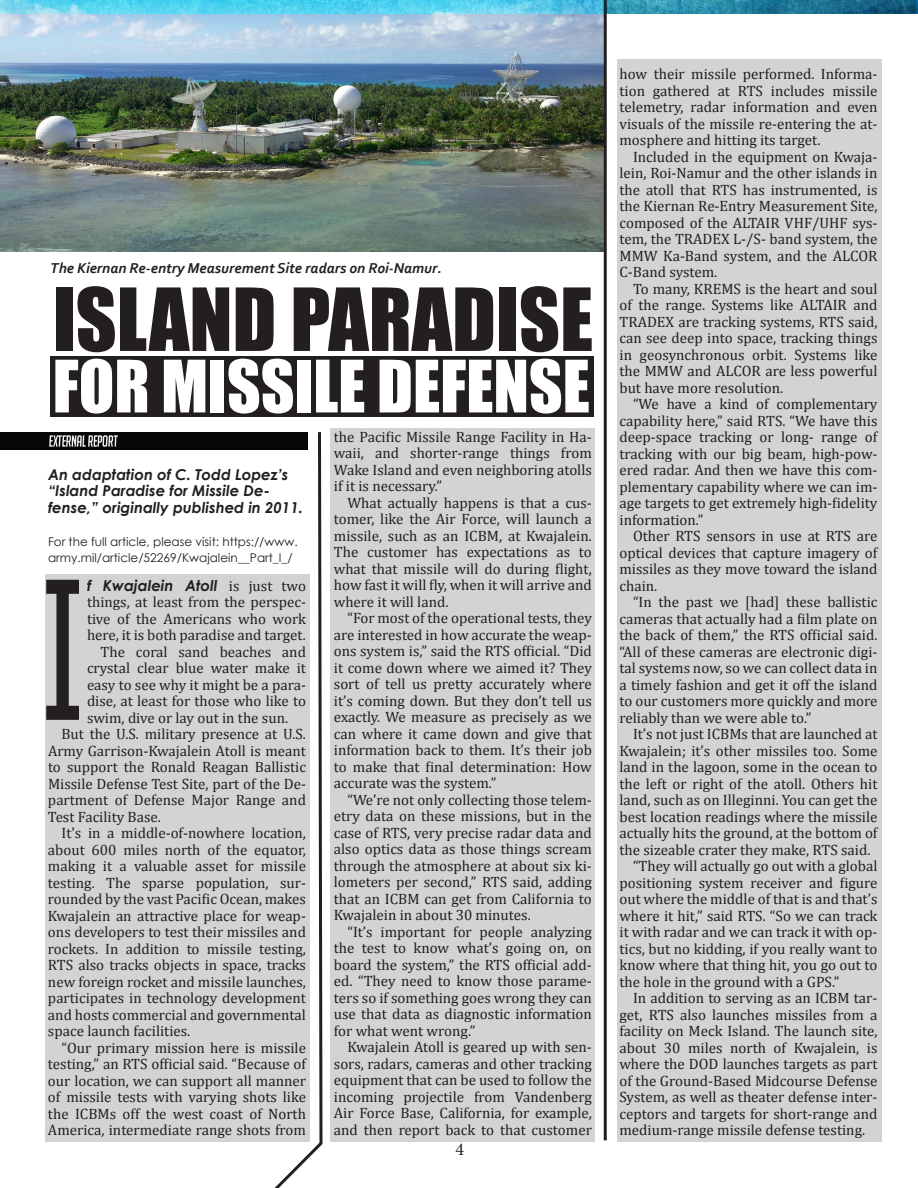
<style>
.page{position:relative;width:918px;height:1188px;background:#fff}
.page>*{position:absolute;margin:0;border:0;box-sizing:border-box;transform-origin:0 0}
.t1{font:200.1px "Gadugi";color:#231f20;scale:.75 1}
.t2{font:80.4px "Impact";color:#231f20}
.t3{font:66.75px "Impact";color:#fff}
.t4{font:18px "Minion Pro";color:#231f20}
.t5{font:15px/16.5px "Cambria Math";color:#231f20;text-align:justify}
.t6{font:italic 700 15px/16.5px "Century Gothic";color:#231f20}
.t7{font:italic 700 15px "Corbel";color:#231f20}
.t8{font:12px/16.5px "Century Gothic";color:#231f20}
.s1{font-family:"Cambria Math";font-weight:400;font-style:normal}
</style>
<div class="page">
<div style="left:617px;top:60px;width:264px;height:1082px;background:#d3d3d3"></div>
<div style="left:331px;top:429px;width:264px;height:713px;background:#d3d3d3"></div>
<div style="left:45px;top:575px;width:265px;height:567px;background:#d3d3d3"></div>
<div style="left:50px;top:356px;width:544px;height:60px;background:#231f20"></div>
<img style="left:0;top:13px;width:604px;height:238px">
<img style="left:0;top:432px;width:255px;height:17px">
<svg style="left:255px;top:432px;width:68px;height:756px"></svg>
<hr style="left:604px;top:0;width:3px;height:1140px;background:#231f20">
<img style="left:0;top:0;width:917px;height:13px">
<svg style="left:917px;top:0;width:1px;height:13px"></svg>
<p class="t7" style="left:50px;top:258px;width:393px">The Kiernan Re-entry Measurement Site radars on Roi-Namur.</p>
<h2 class="t2" style="left:53px;top:257px;width:542px">ISLAND PARADISE</h2>
<h3 class="t3" style="left:53px;top:334px;width:539px">FOR MISSILE DEFENSE</h3>
<p class="t6" style="left:48px;top:465px;width:256px">An adaptation of C. Todd Lopez’s “Island Paradise for Missile De&shy;fense,” originally published in 2011.</p>
<p class="t8" style="left:48px;top:533px;width:251px">For the full article, please visit: https://www. army.mil/article/52269/Kwajalein__Part_I_/</p>
<p class="t6" style="left:87px;top:576px;width:221px">f Kwajalein Atoll <span class="s1">is just two</span></p>
<p class="t5" style="left:87px;top:594px;width:220px">things, at least from the perspec-</p>
<p class="t5" style="left:87px;top:610px;width:221px">tive of the Americans who work</p>
<p class="t5" style="left:87px;top:627px;width:220px">here, it is both paradise and target.</p>
<p class="t5" style="left:100px;top:643px;width:207px">The coral sand beaches and</p>
<p class="t5" style="left:87px;top:660px;width:220px">crystal clear blue water make it</p>
<p class="t5" style="left:87px;top:676px;width:221px">easy to see why it might be a para-</p>
<p class="t5" style="left:87px;top:693px;width:221px">dise, at least for those who like to</p>
<p class="t5" style="left:87px;top:709px;width:203px">swim, dive or lay out in the sun.</p>
<p class="t5" style="left:62px;top:726px;width:246px">But the U.S. military presence at U.S.</p>
<p class="t5" style="left:48px;top:742px;width:259px">Army Garrison-Kwajalein Atoll is meant</p>
<p class="t5" style="left:48px;top:759px;width:259px">to support the Ronald Reagan Ballistic</p>
<p class="t5" style="left:48px;top:775px;width:259px">Missile Defense Test Site, part of the De-</p>
<p class="t5" style="left:48px;top:792px;width:259px">partment of Defense Major Range and</p>
<p class="t5" style="left:48px;top:808px;width:114px">Test Facility Base.</p>
<p class="t5" style="left:61px;top:825px;width:246px">It's in a middle-of-nowhere location,</p>
<p class="t5" style="left:48px;top:841px;width:259px">about 600 miles north of the equator,</p>
<p class="t5" style="left:48px;top:858px;width:260px">making it a valuable asset for missile</p>
<p class="t5" style="left:48px;top:874px;width:260px">testing. The sparse population, sur-</p>
<p class="t5" style="left:48px;top:891px;width:260px">rounded by the vast Pacific Ocean, makes</p>
<p class="t5" style="left:48px;top:907px;width:259px">Kwajalein an attractive place for weap-</p>
<p class="t5" style="left:48px;top:924px;width:260px">ons developers to test their missiles and</p>
<p class="t5" style="left:48px;top:940px;width:259px">rockets. In addition to missile testing,</p>
<p class="t5" style="left:48px;top:957px;width:260px">RTS also tracks objects in space, tracks</p>
<p class="t5" style="left:48px;top:973px;width:259px">new foreign rocket and missile launches,</p>
<p class="t5" style="left:48px;top:990px;width:259px">participates in technology development</p>
<p class="t5" style="left:48px;top:1006px;width:259px">and hosts commercial and governmental</p>
<p class="t5" style="left:48px;top:1023px;width:144px">space launch facilities.</p>
<p class="t5" style="left:61px;top:1039px;width:246px">“Our primary mission here is missile</p>
<p class="t5" style="left:48px;top:1056px;width:260px">testing,” an RTS official said. “Because of</p>
<p class="t5" style="left:48px;top:1072px;width:259px">our location, we can support all manner</p>
<p class="t5" style="left:48px;top:1089px;width:260px">of missile tests with varying shots like</p>
<p class="t5" style="left:48px;top:1105px;width:259px">the ICBMs off the west coast of North</p>
<p class="t5" style="left:48px;top:1122px;width:260px">America, intermediate range shots from</p>
<h1 class="t1" style="left:43px;top:529px;width:55px">I</h1>
<p class="t5" style="left:334px;top:428px;width:260px">the Pacific Missile Range Facility in Ha&shy;waii, and shorter-range things from Wake Island and even neighboring atolls if it is necessary.”</p>
<p class="t5" style="left:334px;top:494px;width:260px;text-indent:14px">What actually happens is that a cus&shy;tomer, like the Air Force, will launch a missile, such as an ICBM, at Kwajalein.<br>The customer has expectations as to what that missile will do during flight, how fast it will fly, when it will arrive and where it will land.</p>
<p class="t5" style="left:334px;top:610px;width:260px;text-indent:14px">“For most of the operational tests, they are interested in how accurate the weap&shy;ons system is,” said the RTS official. “Did it come down where we aimed it? They sort of tell us pretty accurately where it’s coming down. But they don’t tell us exactly. We measure as precisely as we can where it came down and give that information back to them. It’s their job to make that final determination: How accurate was the system.”</p>
<p class="t5" style="left:334px;top:791px;width:260px;text-indent:14px">“We’re not only collecting those telem&shy;etry data on these missions, but in the case of RTS, very precise radar data and also optics data as those things scream through the atmosphere at about six ki&shy;lometers per second,” RTS said, adding that an ICBM can get from California to Kwajalein in about 30 minutes.</p>
<p class="t5" style="left:334px;top:923px;width:260px;text-indent:14px">“It’s important for people analyzing the test to know what’s going on, on board the system,” the RTS official add&shy;ed. “They need to know those parame&shy;ters so if something goes wrong they can use that data as diagnostic information for what went wrong.”</p>
<p class="t5" style="left:334px;top:1039px;width:260px;text-indent:14px">Kwajalein Atoll is geared up with sen&shy;sors, radars, cameras and other tracking equipment that can be used to follow the incoming projectile from Vandenberg Air Force Base, California, for example, and then report back to that customer</p>
<p class="t4" style="left:456px;top:1137px;width:10px">4</p>
<p class="t5" style="left:620px;top:66px;width:260px">how their missile performed. Informa&shy;tion gathered at RTS includes missile telemetry, radar information and even visuals of the missile re-entering the at&shy;mosphere and hitting its target.</p>
<p class="t5" style="left:620px;top:148px;width:260px;text-indent:14px">Included in the equipment on Kwaja&shy;lein, Roi-Namur and the other islands in the atoll that RTS has instrumented, is the Kiernan Re-Entry Measurement Site, composed of the ALTAIR VHF/UHF sys&shy;tem, the TRADEX L-/S- band system, the MMW Ka-Band system, and the ALCOR C-Band system.</p>
<p class="t5" style="left:620px;top:280px;width:260px;text-indent:14px">To many, KREMS is the heart and soul of the range. Systems like ALTAIR and TRADEX are tracking systems, RTS said, can see deep into space, tracking things in geosynchronous orbit. Systems like the MMW and ALCOR are less powerful but have more resolution.</p>
<p class="t5" style="left:620px;top:396px;width:260px;text-indent:14px">“We have a kind of complementary capability here,” said RTS. “We have this deep-space tracking or long- range of tracking with our big beam, high-pow&shy;ered radar. And then we have this com&shy;plementary capability where we can im&shy;age targets to get extremely high-fidelity information.”</p>
<p class="t5" style="left:620px;top:528px;width:260px;text-indent:14px">Other RTS sensors in use at RTS are optical devices that capture imagery of missiles as they move toward the island chain.</p>
<p class="t5" style="left:620px;top:594px;width:260px;text-indent:14px">“In the past we [had] these ballistic cameras that actually had a film plate on the back of them,” the RTS official said. “All of these cameras are electronic digi&shy;tal systems now, so we can collect data in a timely fashion and get it off the island to our customers more quickly and more reliably than we were able to.”</p>
<p class="t5" style="left:633px;top:726px;width:246px">It’s not just ICBMs that are launched at</p>
<p class="t5" style="left:620px;top:742px;width:260px">Kwajalein; it’s other missiles too. Some</p>
<p class="t5" style="left:620px;top:759px;width:260px">land in the lagoon, some in the ocean to</p>
<p class="t5" style="left:620px;top:775px;width:260px">the left or right of the atoll. Others hit</p>
<p class="t5" style="left:620px;top:792px;width:260px">land, such as on Illeginni. You can get the</p>
<p class="t5" style="left:620px;top:808px;width:259px">best location readings where the missile</p>
<p class="t5" style="left:620px;top:825px;width:260px">actually hits the ground, at the bottom of</p>
<p class="t5" style="left:620px;top:841px;width:252px">the sizeable crater they make, RTS said.</p>
<p class="t5" style="left:633px;top:858px;width:246px">“They will actually go out with a global</p>
<p class="t5" style="left:620px;top:874px;width:260px">positioning system receiver and figure</p>
<p class="t5" style="left:620px;top:891px;width:259px">out where the middle of that is and that’s</p>
<p class="t5" style="left:620px;top:907px;width:259px">where it hit,” said RTS. “So we can track</p>
<p class="t5" style="left:620px;top:924px;width:259px">it with radar and we can track it with op-</p>
<p class="t5" style="left:620px;top:940px;width:260px">tics, but no kidding, if you really want to</p>
<p class="t5" style="left:620px;top:957px;width:259px">know where that thing hit, you go out to</p>
<p class="t5" style="left:620px;top:973px;width:222px">the hole in the ground with a GPS.”</p>
<p class="t5" style="left:633px;top:990px;width:246px">In addition to serving as an ICBM tar-</p>
<p class="t5" style="left:620px;top:1006px;width:259px">get, RTS also launches missiles from a</p>
<p class="t5" style="left:620px;top:1023px;width:260px">facility on Meck Island. The launch site,</p>
<p class="t5" style="left:620px;top:1039px;width:260px">about 30 miles north of Kwajalein, is</p>
<p class="t5" style="left:620px;top:1056px;width:259px">where the DOD launches targets as part</p>
<p class="t5" style="left:620px;top:1072px;width:260px">of the Ground-Based Midcourse Defense</p>
<p class="t5" style="left:620px;top:1089px;width:259px">System, as well as theater defense inter-</p>
<p class="t5" style="left:620px;top:1105px;width:259px">ceptors and targets for short-range and</p>
<p class="t5" style="left:620px;top:1122px;width:247px">medium-range missile defense testing.</p>
</div>
